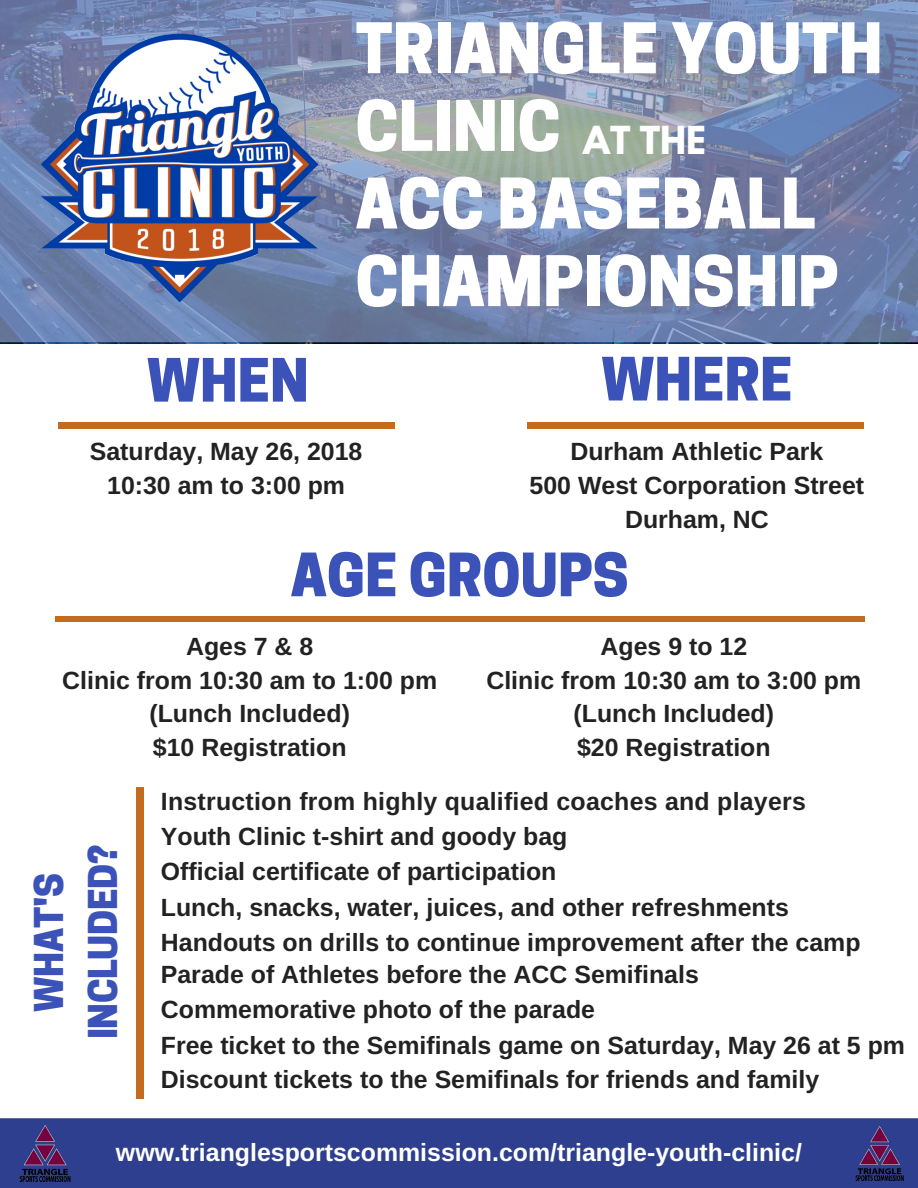
<style>
.page{position:relative;width:918px;height:1188px;background:#fff}
.page>*{position:absolute;margin:0;border:0;box-sizing:border-box;transform-origin:0 0}
.t1{font:800 65.4px/77.7px "Cooper Hewitt";color:#fff}
.t2{font:800 55.95px "Cooper Hewitt";color:#3b52b8}
.t3{font:800 37.35px/54px "Cooper Hewitt";letter-spacing:-.01em;color:#3b52b8;text-align:center}
.t4{font:700 34.2px "League Spartan";color:#fff}
.t5{font:700 24.9px/33.8px "Arimo";color:#222;text-align:center}
.t6{font:700 24.9px "Arimo";color:#fff}
</style>
<div class="page">
<div style="left:0;top:1118px;width:918px;height:70px;background:#2d3f8e"></div>
<svg style="left:0;top:0;width:918px;height:343px;background:#7888ab"></svg>
<img style="left:34px;top:29px;width:291px;height:277px">
<div style="left:59px;top:422px;width:336px;height:7px;background:#c56b1d"></div>
<div style="left:528px;top:422px;width:336px;height:7px;background:#c56b1d"></div>
<div style="left:55px;top:616px;width:809px;height:6px;background:#c56b1d"></div>
<div style="left:136px;top:788px;width:8px;height:311px;background:#c56b1d"></div>
<img style="left:17px;top:1125px;width:56px;height:56px">
<img style="left:853px;top:1126px;width:54px;height:54px">
<h2 class="t2" style="left:147px;top:360px;width:163px">WHEN</h2>
<h1 class="t1" style="left:356px;top:18px;width:529px">TRIANGLE YOUTH<br>CLINIC<br>ACC BASEBALL<br>CHAMPIONSHIP</h1>
<h3 class="t4" style="left:583px;top:123px;width:124px">AT THE</h3>
<h2 class="t2" style="left:601px;top:359px;width:193px">WHERE</h2>
<p class="t5" style="left:90px;top:435px;width:274px">Saturday, May 26, 2018<br>10:30 am to 3:00 pm</p>
<p class="t5" style="left:530px;top:435px;width:336px">Durham Athletic Park<br>500 West Corporation Street<br>Durham, NC</p>
<h2 class="t2" style="left:291px;top:554px;width:340px">AGE GROUPS</h2>
<p class="t5" style="left:62px;top:629px;width:376px">Ages 7 &amp; 8<br>Clinic from 10:30 am to 1:00 pm (Lunch Included)<br>$10 Registration</p>
<p class="t5" style="left:486px;top:629px;width:376px">Ages 9 to 12<br>Clinic from 10:30 am to 3:00 pm (Lunch Included)<br>$20 Registration</p>
<h3 class="t3" style="left:27px;top:1039px;width:196px;rotate:-90deg">WHAT'S<br>INCLUDED?</h3>
<p class="t5" style="left:161px;top:784px;width:647px">Instruction from highly qualified coaches and players</p>
<p class="t5" style="left:161px;top:819px;width:408px;line-height:34.8px;text-align:left">Youth Clinic t-shirt and goody bag<br>Official certificate of participation</p>
<p class="t5" style="left:161px;top:890px;width:701px;line-height:34.8px;text-align:left">Lunch, snacks, water, juices, and other refreshments<br>Handouts on drills to continue improvement after the camp</p>
<p class="t5" style="left:161px;top:958px;width:540px">Parade of Athletes before the ACC Semifinals</p>
<p class="t5" style="left:161px;top:993px;width:436px">Commemorative photo of the parade</p>
<p class="t5" style="left:161px;top:1029px;width:746px;text-align:left">Free ticket to the Semifinals game on Saturday, May 26 at 5 pm<br>Discount tickets to the Semifinals for friends and family</p>
<p class="t6" style="left:116px;top:1138px;width:687px">www.trianglesportscommission.com/triangle-youth-clinic/</p>
</div>
